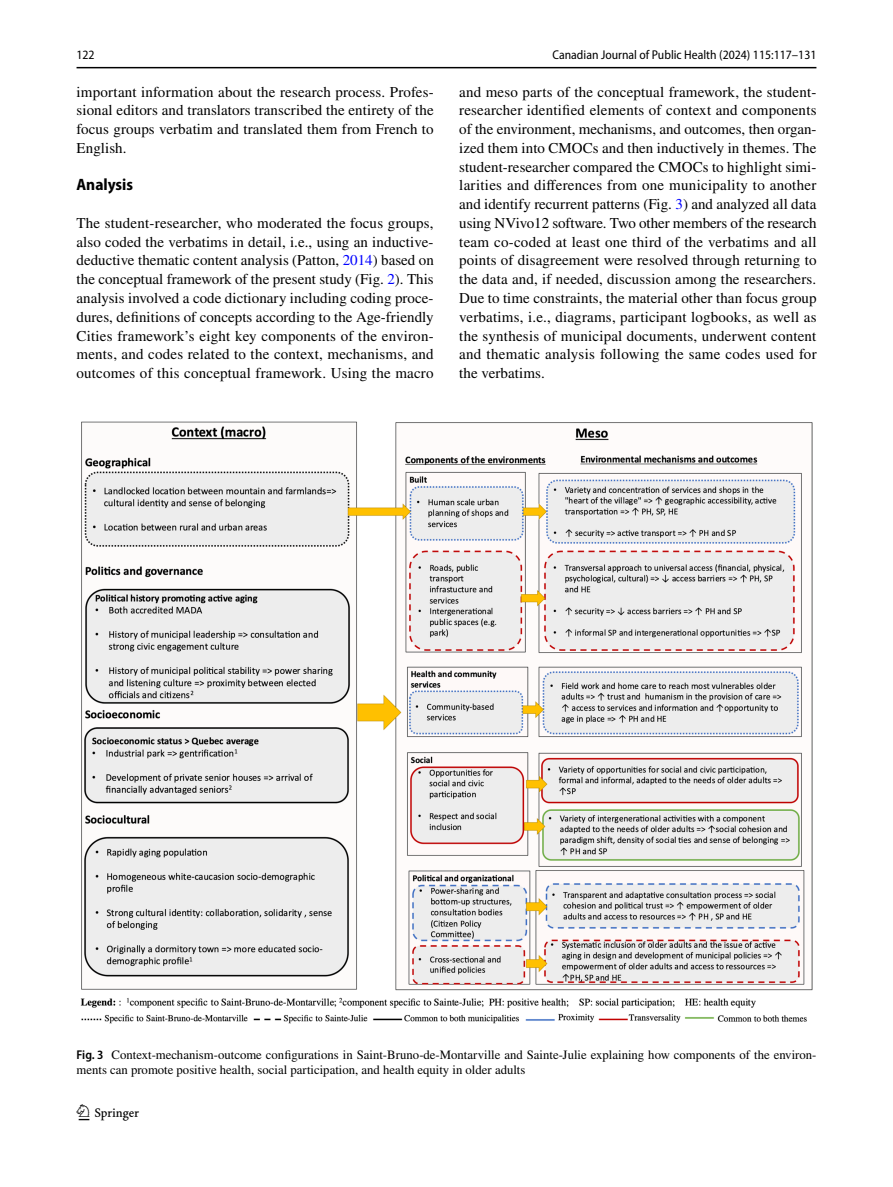
<style>
.page{position:relative;width:893px;height:1187px;background:#fff}
.page>*{position:absolute;margin:0;border:0;box-sizing:border-box;transform-origin:0 0}
.t1{font:22.5px "Springnew Regular 2";color:#000}
.t2{font:700 semi-condensed 16.5px "Myriad Pro";color:#000}
.t3{font:15px/18.8px "STIX";letter-spacing:.015em;color:#000;text-align:justify}
.t4{font:12.75px/15px "STIX";color:#000}
.t5{font:semi-condensed 12.75px "Myriad Pro";color:#000}
.s1{color:#00f}
.s2{font-family:"Myriad Pro";font-weight:600;font-stretch:semi-condensed}
</style>
<div class="page">
<hr style="left:77px;top:67px;width:739px;height:1px;background:#000">
<img style="left:81px;top:421px;width:731px;height:602px">
<p class="t5" style="left:77px;top:48px;width:20px">122</p>
<p class="t5" style="left:553px;top:48px;width:265px">Canadian Journal of Public Health (2024) 115:117–131</p>
<p class="t3" style="left:77px;top:83px;width:359px">important information about the research process. Profes&shy;sional editors and translators transcribed the entirety of the focus groups verbatim and translated them from French to English.</p>
<p class="t2" style="left:77px;top:176px;width:58px">Analysis</p>
<p class="t3" style="left:77px;top:214px;width:359px">The student-researcher, who moderated the focus groups, also coded the verbatims in detail, i.e., using an inductive&shy;deductive thematic content analysis (Patton, <span class="s1">2014</span>) based on the conceptual framework of the present study (Fig. <span class="s1">2</span>). This analysis involved a code dictionary including coding proce&shy;dures, definitions of concepts according to the Age-friendly Cities framework’s eight key components of the environ&shy;ments, and codes related to the context, mechanisms, and outcomes of this conceptual framework. Using the macro</p>
<p class="t3" style="left:459px;top:83px;width:359px">and meso parts of the conceptual framework, the student&shy;researcher identified elements of context and components of the environment, mechanisms, and outcomes, then organ&shy;ized them into CMOCs and then inductively in themes. The student-researcher compared the CMOCs to highlight simi&shy;larities and differences from one municipality to another and identify recurrent patterns (Fig. <span class="s1">3</span>) and analyzed all data using NVivo12 software. Two other members of the research team co-coded at least one third of the verbatims and all points of disagreement were resolved through returning to the data and, if needed, discussion among the researchers.<br>Due to time constraints, the material other than focus group verbatims, i.e., diagrams, participant logbooks, as well as the synthesis of municipal documents, underwent content and thematic analysis following the same codes used for the verbatims.</p>
<p class="t4" style="left:77px;top:1047px;width:741px"><span class="s2">Fig. 3</span> Context-mechanism-outcome configurations in Saint-Bruno-de-Montarville and Sainte-Julie explaining how components of the environ&shy;ments can promote positive health, social participation, and health equity in older adults</p>
<h1 class="t1" style="left:79px;top:1104px;width:62px">1 3</h1>
</div>
